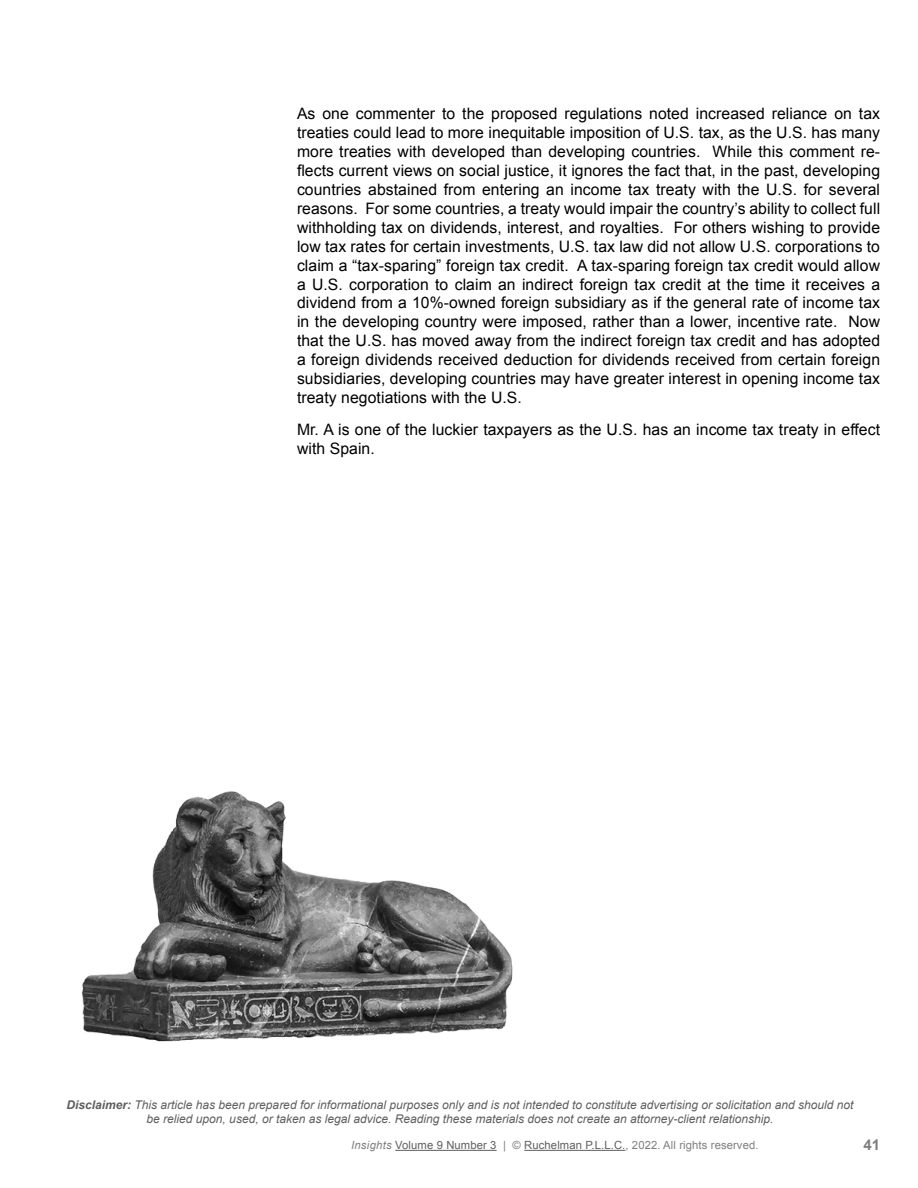
<style>
.page{position:relative;width:918px;height:1188px;background:#fff}
.page>*{position:absolute;margin:0;border:0;box-sizing:border-box;transform-origin:0 0}
.t1{font:15.75px/18.9px "Arial";letter-spacing:.005em;color:#000;text-align:justify}
.t2{font:700 15px "Arial";color:#7f7f7f}
.t3{font:italic 12px/14.4px "Arial";color:#5f5f5f;text-align:center}
.t4{font:11.25px "Arial";letter-spacing:.01em;color:#5f5f5f}
.s1{font-weight:700}
.s2{font-style:italic;color:#7f7f7f}
.s3{color:#7f7f7f}
</style>
<div class="page">
<hr style="left:395px;top:1150px;width:102px;height:1px;background:#5f5f5f">
<hr style="left:524px;top:1150px;width:102px;height:1px;background:#5f5f5f">
<img style="left:81px;top:791px;width:432px;height:251px">
<p class="t1" style="left:297px;top:105px;width:585px">As one commenter to the proposed regulations noted increased reliance on tax treaties could lead to more inequitable imposition of U.S. tax, as the U.S. has many more treaties with developed than developing countries. While this comment re&shy;flects current views on social justice, it ignores the fact that, in the past, developing countries abstained from entering an income tax treaty with the U.S. for several reasons. For some countries, a treaty would impair the country’s ability to collect full withholding tax on dividends, interest, and royalties. For others wishing to provide low tax rates for certain investments, U.S. tax law did not allow U.S. corporations to claim a “tax-sparing” foreign tax credit. A tax-sparing foreign tax credit would allow a U.S. corporation to claim an indirect foreign tax credit at the time it receives a dividend from a 10%-owned foreign subsidiary as if the general rate of income tax in the developing country were imposed, rather than a lower, incentive rate. Now that the U.S. has moved away from the indirect foreign tax credit and has adopted a foreign dividends received deduction for dividends received from certain foreign subsidiaries, developing countries may have greater interest in opening income tax treaty negotiations with the U.S.</p>
<p class="t1" style="left:297px;top:421px;width:585px">Mr. A is one of the luckier taxpayers as the U.S. has an income tax treaty in effect with Spain.</p>
<p class="t3" style="left:67px;top:1098px;width:789px"><span class="s1">Disclaimer:</span> This article has been prepared for informational purposes only and is not intended to constitute advertising or solicitation and should not be relied upon, used, or taken as legal advice. Reading these materials does not create an attorney-client relationship.</p>
<p class="t4" style="left:351px;top:1138px;width:409px"><span class="s2">Insights</span> Volume 9 Number 3 <span class="s3">| ©</span> Ruchelman P.L.L.C.<span class="s3">, 2022. All rights reserved.</span></p>
<p class="t2" style="left:863px;top:1135px;width:18px">41</p>
</div>
